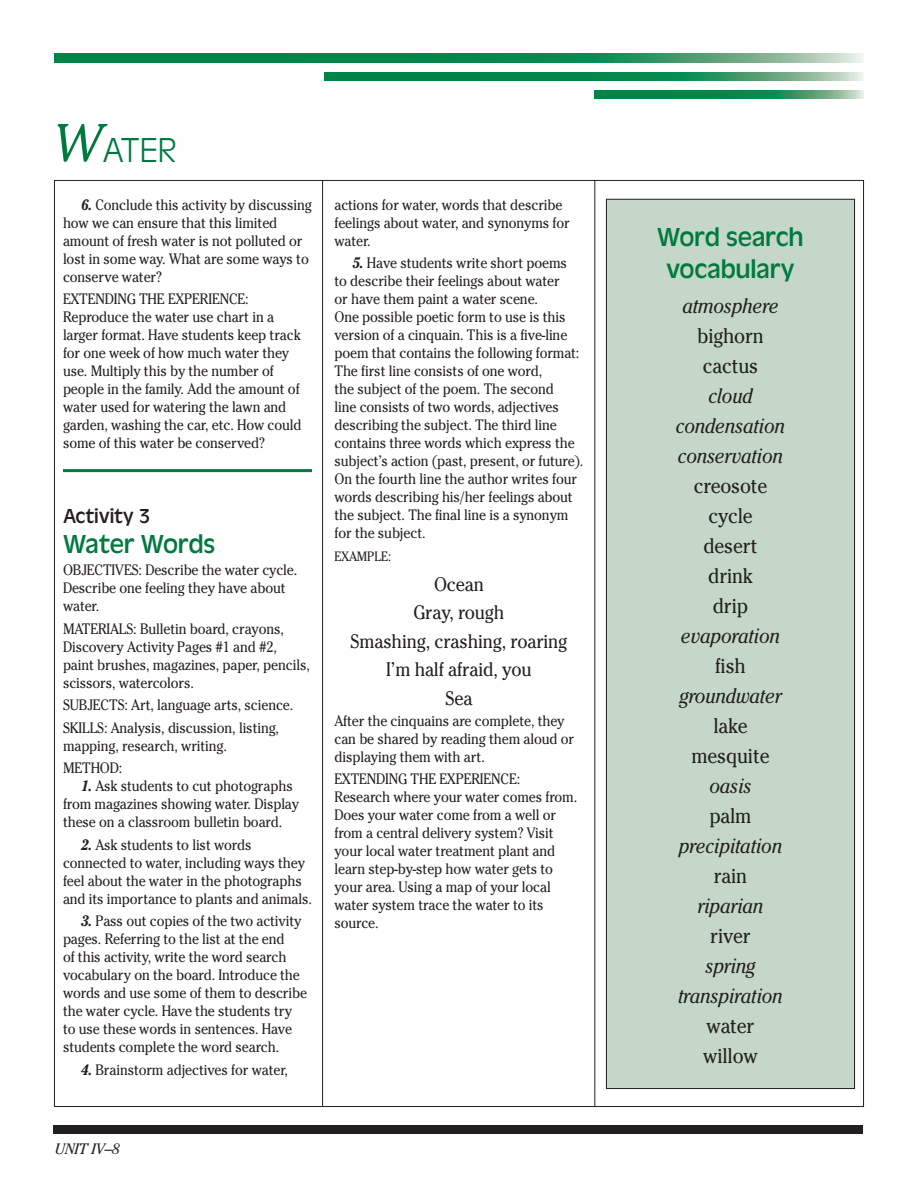
<style>
.page{position:relative;width:918px;height:1188px;background:#fff}
.page>*{position:absolute;margin:0;border:0;box-sizing:border-box;transform-origin:0 0}
.t1{font:300 36px "Antique Oli T";color:#007940}
.t2{font:27px/32.5px "Antique Oli T";letter-spacing:-.01em;color:#007940;text-align:center}
.t3{font:italic 21px/30px "Cheltenham";letter-spacing:-.01em;color:#231f20;text-align:center;scale:.9 1}
.t4{font:21px/30px "Cheltenham";letter-spacing:-.01em;color:#231f20;scale:.9 1}
.t5{font:21px "Antique Oli T";letter-spacing:-.01em;color:#231f20}
.t6{font:19.5px/28.5px "Cheltenham";letter-spacing:-.01em;color:#231f20;text-align:center;scale:.9 1}
.t7{font:15px/18px "Cheltenham";letter-spacing:-.01em;color:#231f20;scale:.9 1}
.t8{font:italic 15px "Cheltenham";letter-spacing:-.01em;color:#231f20}
.t9{font:13.5px "Cheltenham";letter-spacing:-.01em;color:#231f20;scale:.9 1}
.s1{font-family:"ITC Stone Informal";font-weight:400;font-style:italic;font-size:54px}
.s2{font-weight:700;font-style:italic}
</style>
<div class="page">
<svg style="left:54px;top:54px;width:810px;height:9px;background:#25935f"></svg>
<svg style="left:324px;top:72px;width:540px;height:9px;background:#25935e"></svg>
<svg style="left:594px;top:90px;width:270px;height:9px;background:#25935e"></svg>
<hr style="left:594px;top:180px;width:1px;height:927px;background:#231f20">
<hr style="left:322px;top:180px;width:1px;height:927px;background:#231f20">
<div style="left:53px;top:1125px;width:810px;height:9px;background:#231f20"></div>
<div style="left:606px;top:199px;width:249px;height:890px;background:#c5d7c9"></div>
<div style="left:606px;top:199px;width:249px;height:890px;border:1px solid #231f20"></div>
<hr style="left:63px;top:469px;width:249px;height:3px;background:#007940">
<h1 class="t1" style="left:53px;top:131px;width:125px"><span class="s1">W</span>ATER</h1>
<p class="t7" style="left:63px;top:196px;width:278px;text-indent:18px"><span class="s2">6.</span> Conclude this activity by discussing how we can ensure that this limited amount of fresh water is not polluted or lost in some way. What are some ways to conserve water?</p>
<p class="t7" style="left:63px;top:290px;width:267px">EXTENDING THE EXPERIENCE:<br>Reproduce the water use chart in a larger format. Have students keep track for one week of how much water they use. Multiply this by the number of people in the family. Add the amount of water used for watering the lawn and garden, washing the car, etc. How could some of this water be conserved?</p>
<h3 class="t5" style="left:63px;top:504px;width:89px">Activity 3</h3>
<h2 class="t2" style="left:63px;top:528px;width:154px">Water Words</h2>
<p class="t7" style="left:63px;top:561px;width:262px">OBJECTIVES: Describe the water cycle.<br>Describe one feeling they have about water.</p>
<p class="t7" style="left:63px;top:620px;width:276px">MATERIALS: Bulletin board, crayons, Discovery Activity Pages #1 and #2, paint brushes, magazines, paper, pencils, scissors, watercolors.</p>
<p class="t7" style="left:63px;top:694px;width:257px;line-height:22.5px">SUBJECTS: Art, language arts, science.<br>SKILLS: Analysis, discussion, listing,</p>
<p class="t7" style="left:63px;top:735px;width:184px;line-height:22.5px">mapping, research, writing.<br>METHOD:</p>
<p class="t7" style="left:63px;top:777px;width:264px;text-indent:18px"><span class="s2">1.</span> Ask students to cut photographs from magazines showing water. Display these on a classroom bulletin board.</p>
<p class="t7" style="left:63px;top:836px;width:278px;text-indent:18px"><span class="s2">2.</span> Ask students to list words connected to water, including ways they feel about the water in the photographs and its importance to plants and animals.</p>
<p class="t7" style="left:63px;top:912px;width:273px;text-indent:18px"><span class="s2">3.</span> Pass out copies of the two activity pages. Referring to the list at the end<br>of this activity, write the word search vocabulary on the board. Introduce the words and use some of them to describe the water cycle. Have the students try to use these words in sentences. Have students complete the word search.</p>
<p class="t7" style="left:81px;top:1061px;width:232px"><span class="s2">4.</span> Brainstorm adjectives for water,</p>
<p class="t7" style="left:334px;top:196px;width:263px">actions for water, words that describe feelings about water, and synonyms for water.</p>
<p class="t7" style="left:334px;top:254px;width:278px;text-indent:18px"><span class="s2">5.</span> Have students write short poems<br>to describe their feelings about water<br>or have them paint a water scene.<br>One possible poetic form to use is this version of a cinquain. This is a five-line poem that contains the following format:<br>The first line consists of one word,<br>the subject of the poem. The second<br>line consists of two words, adjectives describing the subject. The third line contains three words which express the subject’s action (past, present, or future).<br>On the fourth line the author writes four words describing his/her feelings about the subject. The final line is a synonym for the subject.</p>
<p class="t9" style="left:334px;top:548px;width:65px">EXAMPLE:</p>
<h3 class="t6" style="left:351px;top:570px;width:242px">Ocean<br>Gray, rough<br>Smashing, crashing, roaring<br>I’m half afraid, you<br>Sea</h3>
<p class="t7" style="left:334px;top:712px;width:268px">After the cinquains are complete, they can be shared by reading them aloud or displaying them with art.</p>
<p class="t7" style="left:334px;top:770px;width:271px">EXTENDING THE EXPERIENCE:<br>Research where your water comes from.<br>Does your water come from a well or from a central delivery system? Visit your local water treatment plant and learn step-by-step how water gets to your area. Using a map of your local water system trace the water to its source.</p>
<p class="t8" style="left:55px;top:1140px;width:66px">UNIT IV–8</p>
<h2 class="t2" style="left:657px;top:221px;width:148px">Word search vocabulary</h2>
<h3 class="t3" style="left:682px;top:290px;width:108px">atmosphere</h3>
<h3 class="t4" style="left:697px;top:320px;width:75px">bighorn cactus</h3>
<h3 class="t3" style="left:676px;top:380px;width:123px">cloud condensation conservation</h3>
<h3 class="t4" style="left:694px;top:470px;width:83px;text-align:center">creosote cycle desert drink drip</h3>
<h3 class="t3" style="left:681px;top:620px;width:112px">evaporation</h3>
<h3 class="t4" style="left:715px;top:650px;width:36px">fish</h3>
<h3 class="t3" style="left:679px;top:680px;width:115px">groundwater</h3>
<h3 class="t4" style="left:691px;top:710px;width:88px;text-align:center">lake mesquite</h3>
<h3 class="t3" style="left:710px;top:770px;width:48px">oasis</h3>
<h3 class="t4" style="left:709px;top:800px;width:48px">palm</h3>
<h3 class="t3" style="left:679px;top:830px;width:117px">precipitation</h3>
<h3 class="t4" style="left:714px;top:860px;width:39px">rain</h3>
<h3 class="t3" style="left:698px;top:890px;width:75px">riparian</h3>
<h3 class="t4" style="left:710px;top:920px;width:46px">river</h3>
<h3 class="t3" style="left:678px;top:950px;width:118px">spring transpiration</h3>
<h3 class="t4" style="left:703px;top:1010px;width:62px">water willow</h3>
</div>
